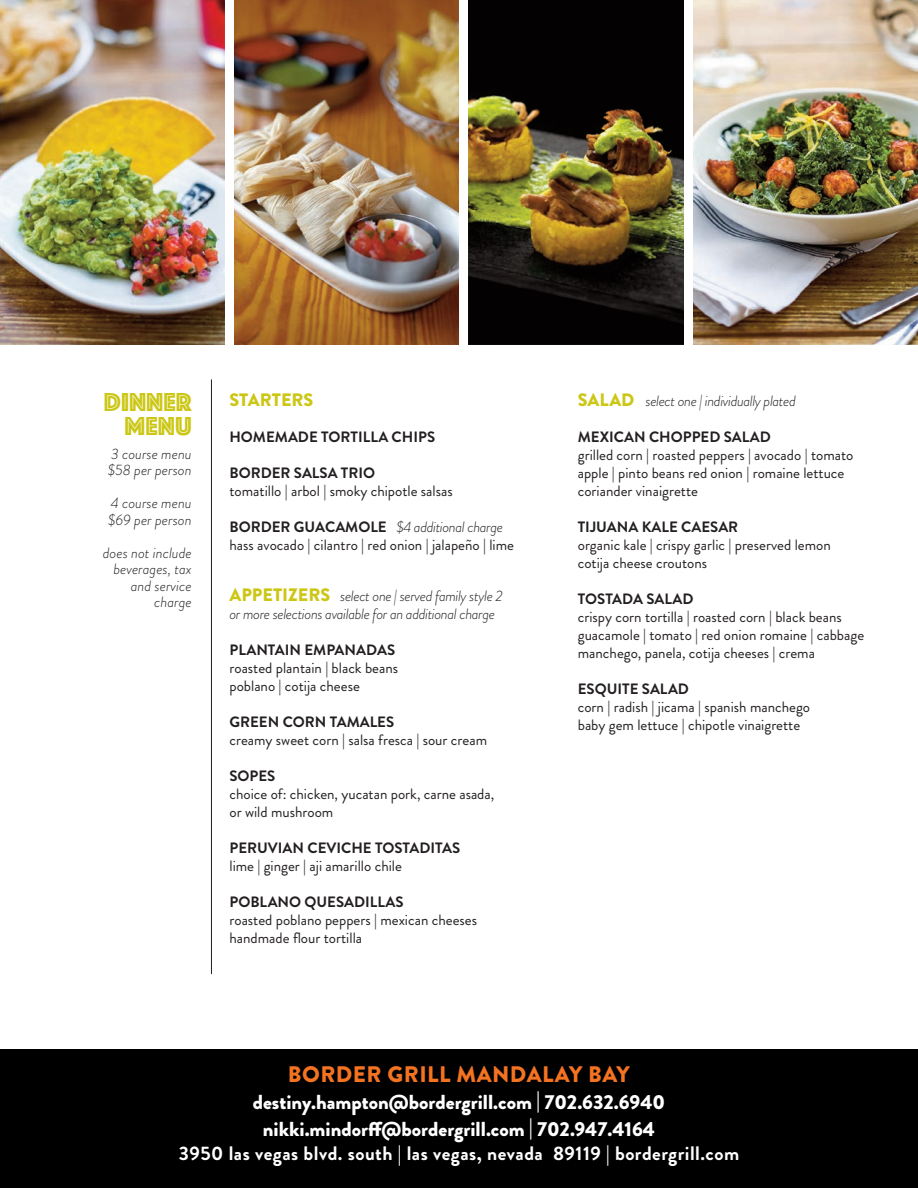
<style>
.page{position:relative;width:918px;height:1188px;background:#fff}
.page>*{position:absolute;margin:0;border:0;box-sizing:border-box;transform-origin:0 0}
.t1{font:27px/23.4px "Phosphate Pro Inline";color:#ccc716;text-align:right}
.t2{font:900 22.5px "Brandon Grotesque";letter-spacing:.02em;color:#f47321}
.t3{font:900 20.25px/27px "Brandon Grotesque";color:#fff;text-align:center}
.t4{font:700 19.5px "Brandon Grotesque";letter-spacing:.025em;color:#fff}
.t5{font:900 18px "Brandon Grotesque";color:#ccc716}
.t6{font:15px/18px "Brandon Grotesque";color:#231f20}
.t7{font:700 15px "Brandon Grotesque";color:#231f20}
.t8{font:italic 300 15px/18px "Brandon Grotesque";letter-spacing:-.025em;color:#231f20}
.t9{font:italic 300 15px/16.5px "Brandon Grotesque";color:#231f20}
.s1{font-weight:700}
.s2{font-weight:300;font-style:italic}
.s3{font-weight:900;font-style:normal;font-size:18px;color:#ccc716}
</style>
<div class="page">
<hr style="left:211px;top:379px;width:1px;height:595px;background:#231f20">
<div style="left:0;top:1050px;width:918px;height:138px;background:#000"></div>
<img style="left:0;top:0;width:225px;height:345px">
<img style="left:234px;top:0;width:225px;height:345px">
<img style="left:693px;top:0;width:225px;height:345px">
<img style="left:468px;top:0;width:216px;height:345px">
<h1 class="t1" style="left:104px;top:393px;width:89px">DINNER<br>MENU</h1>
<p class="t9" style="left:108px;top:448px;width:85px">3 course menu $58 per person</p>
<p class="t9" style="left:108px;top:497px;width:85px">4 course menu $69 per person</p>
<p class="t9" style="left:103px;top:547px;width:90px;text-align:right">does not include beverages, tax and service charge</p>
<p class="t5" style="left:229px;top:393px;width:86px">STARTERS</p>
<p class="t7" style="left:229px;top:432px;width:207px">HOMEMADE TORTILLA CHIPS</p>
<p class="t7" style="left:229px;top:468px;width:147px">BORDER SALSA TRIO</p>
<p class="t6" style="left:229px;top:484px;width:225px">tomatillo | arbol | smoky chipotle salsas</p>
<p class="t6" style="left:229px;top:520px;width:286px"><span class="s1">BORDER GUACAMOLE</span> <span class="s2">$4 additional charge </span>hass avocado | cilantro | red onion | jalapeño | lime</p>
<p class="t8" style="left:229px;top:589px;width:275px"><span class="s3">APPETIZERS</span> select one | served family style 2 or more selections available for an additional charge</p>
<p class="t7" style="left:229px;top:645px;width:167px">PLANTAIN EMPANADAS</p>
<p class="t6" style="left:229px;top:661px;width:170px">roasted plantain | black beans poblano | cotija cheese</p>
<p class="t7" style="left:229px;top:717px;width:166px">GREEN CORN TAMALES</p>
<p class="t6" style="left:229px;top:733px;width:259px">creamy sweet corn | salsa fresca | sour cream</p>
<p class="t7" style="left:229px;top:771px;width:47px">SOPES</p>
<p class="t6" style="left:229px;top:787px;width:266px">choice of: chicken, yucatan pork, carne asada, or wild mushroom</p>
<p class="t7" style="left:229px;top:843px;width:232px">PERUVIAN CEVICHE TOSTADITAS</p>
<p class="t6" style="left:229px;top:859px;width:174px">lime | ginger | aji amarillo chile</p>
<p class="t7" style="left:229px;top:897px;width:176px">POBLANO QUESADILLAS</p>
<p class="t6" style="left:229px;top:913px;width:249px">roasted poblano peppers | mexican cheeses handmade flour tortilla</p>
<p class="t8" style="left:578px;top:394px;width:220px"><span class="s3">SALAD</span> select one | individually plated</p>
<p class="t7" style="left:578px;top:431px;width:195px">MEXICAN CHOPPED SALAD</p>
<p class="t6" style="left:578px;top:448px;width:277px">grilled corn | roasted peppers | avocado | tomato apple | pinto beans red onion | romaine lettuce coriander vinaigrette</p>
<p class="t7" style="left:578px;top:521px;width:162px">TIJUANA KALE CAESAR</p>
<p class="t6" style="left:578px;top:538px;width:255px">organic kale | crispy garlic | preserved lemon cotija cheese croutons</p>
<p class="t7" style="left:578px;top:593px;width:117px">TOSTADA SALAD</p>
<p class="t6" style="left:578px;top:610px;width:288px">crispy corn tortilla | roasted corn | black beans guacamole | tomato | red onion romaine | cabbage manchego, panela, cotija cheeses | crema</p>
<p class="t7" style="left:578px;top:683px;width:113px">ESQUITE SALAD</p>
<p class="t6" style="left:578px;top:700px;width:234px">corn | radish | jicama | spanish manchego baby gem lettuce | chipotle vinaigrette</p>
<h2 class="t2" style="left:288px;top:1066px;width:343px">BORDER GRILL MANDALAY BAY</h2>
<h3 class="t3" style="left:253px;top:1091px;width:414px">destiny.hampton@bordergrill.com | 702.632.6940 nikki.mindorff@bordergrill.com | 702.947.4164</h3>
<h3 class="t4" style="left:179px;top:1146px;width:562px">3950 las vegas blvd. south | las vegas, nevada 89119 | bordergrill.com</h3>
</div>
